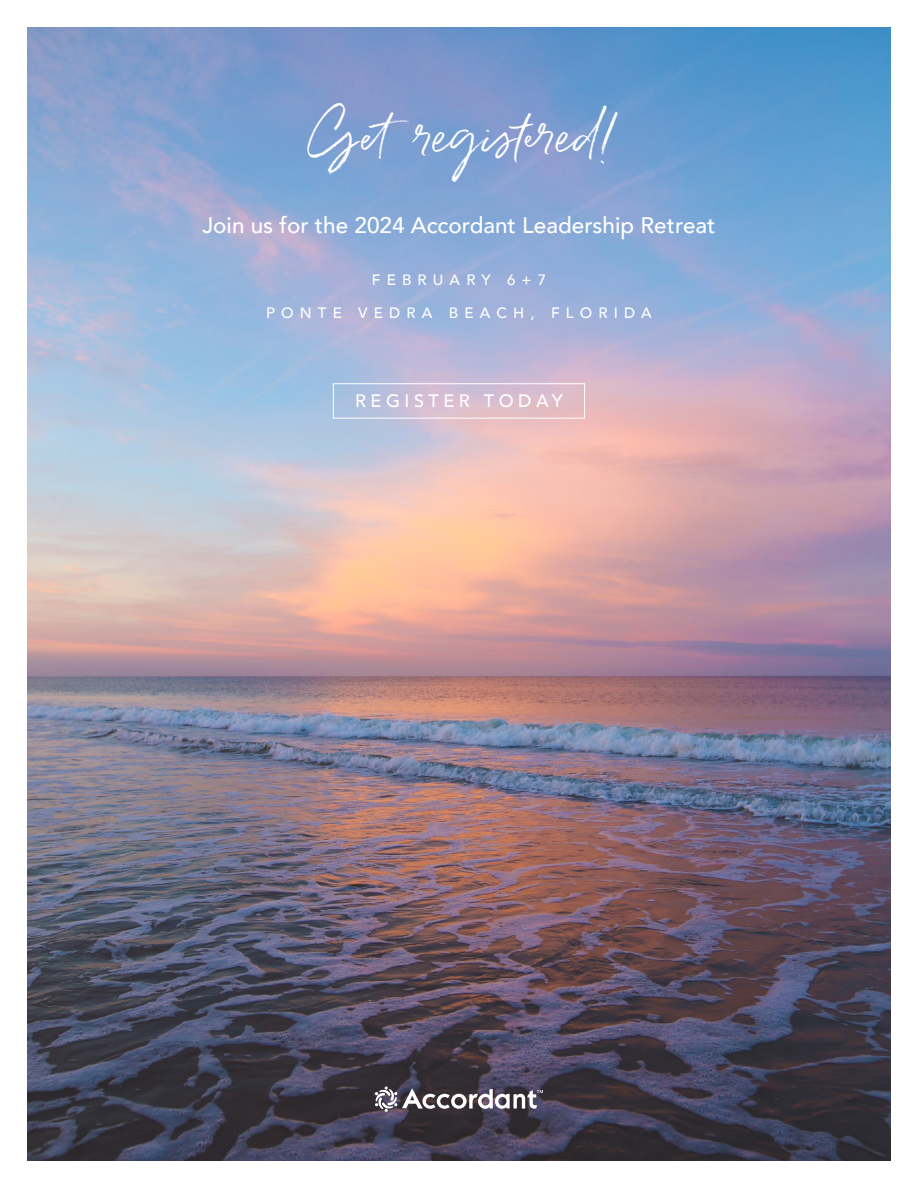
<style>
.page{position:relative;width:918px;height:1188px;background:#fff}
.page>*{position:absolute;margin:0;border:0;box-sizing:border-box;transform-origin:0 0}
.Bulleted_List{font:45px "Belluga";color:#fff}
.Bulleted_List-2{font:500 22.5px "Avenir";color:#fff}
.Bulleted_List-3{font:500 18px "Avenir";letter-spacing:.25em;color:#fff}
.Bulleted_List-4{font:500 15px "Avenir";letter-spacing:.41em;color:#fff}
</style>
<div class="page">
<img style="left:27px;top:27px;width:864px;height:1134px">
<div style="left:333px;top:383px;width:252px;height:35px;border:1px solid #fff"></div>
<svg style="left:375px;top:1086px;width:168px;height:26px"></svg>
<p class="Bulleted_List" style="left:304px;top:109px;width:311px">Getregistered!</p>
<p class="Bulleted_List-2" style="left:202px;top:206px;width:515px">Join us for the 2024 Accordant Leadership Retreat</p>
<p class="Bulleted_List-4" style="left:372px;top:267px;width:176px">FEBRUARY 6+7</p>
<p class="Bulleted_List-4" style="left:266px;top:299px;width:387px">PONTE VEDRA BEACH, FLORIDA</p>
<p class="Bulleted_List-3" style="left:355px;top:386px;width:209px">REGISTER TODAY</p>
</div>
